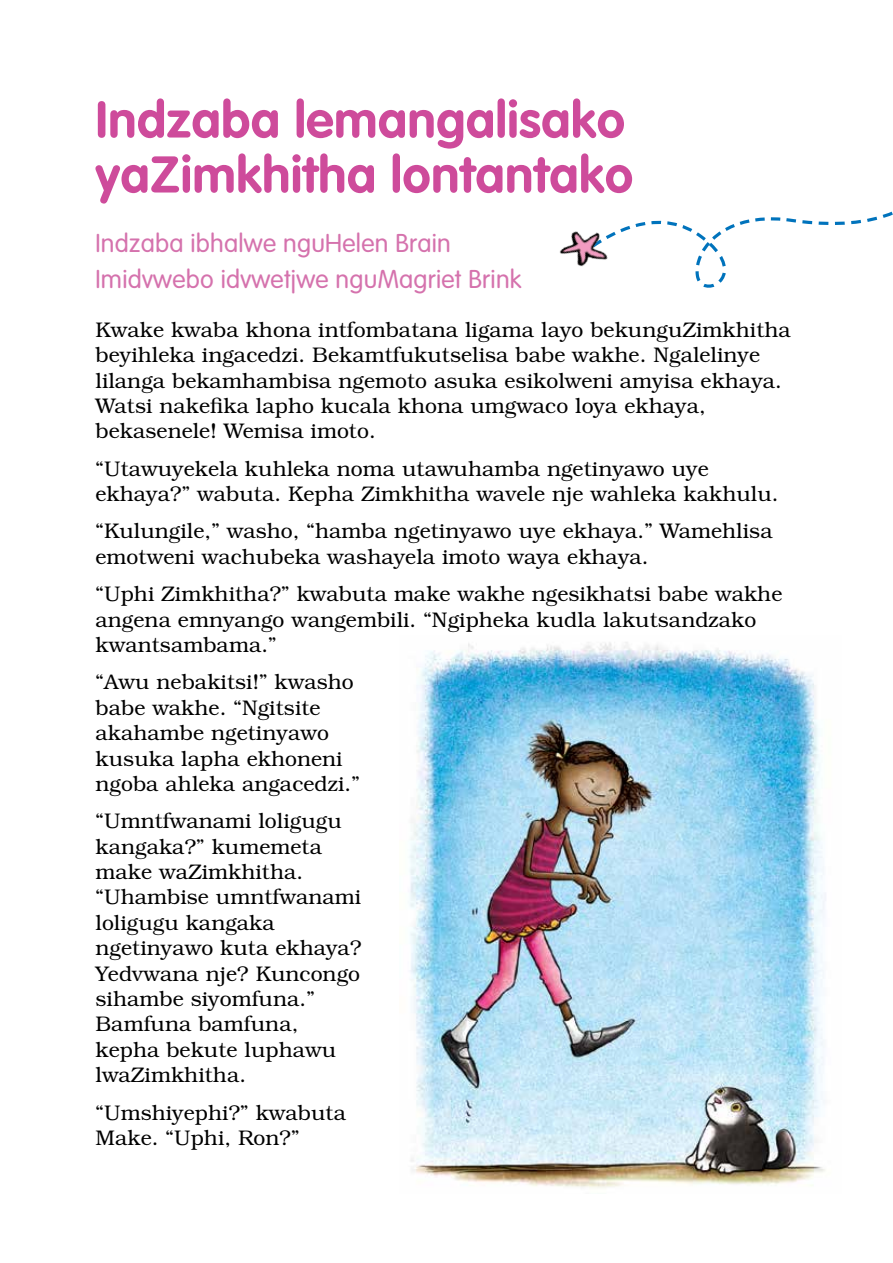
<style>
.page{position:relative;width:893px;height:1263px;background:#fff}
.page>*{position:absolute;margin:0;border:0;box-sizing:border-box;transform-origin:0 0}
.t1{font:700 50.7px/54.9px "VAG Rounded Std";letter-spacing:.01em;color:#ce4b9b}
.t2{font:300 25.35px/35.5px "VAG Rounded Std";letter-spacing:.01em;color:#d572ad}
.t3{font:300 21.15px/25.3px "Bookman Std";letter-spacing:.005em;color:#000}
</style>
<div class="page">
<img style="left:409px;top:642px;width:417px;height:546px">
<svg style="left:620px;top:211px;width:273px;height:74px"></svg>
<img style="left:559px;top:231px;width:57px;height:36px">
<h1 class="t1" style="left:96px;top:94px;width:539px">Indzaba lemangalisako yaZimkhitha lontantako</h1>
<p class="t2" style="left:96px;top:226px;width:428px">Indzaba ibhalwe nguHelen Brain<br>Imidvwebo idvwetjwe nguMagriet Brink</p>
<p class="t3" style="left:96px;top:317px;width:697px">Kwake kwaba khona intfombatana ligama layo bekunguZimkhitha beyihleka ingacedzi. Bekamtfukutselisa babe wakhe. Ngalelinye lilanga bekamhambisa ngemoto asuka esikolweni amyisa ekhaya.<br>Watsi nakefika lapho kucala khona umgwaco loya ekhaya, bekasenele! Wemisa imoto.</p>
<p class="t3" style="left:96px;top:456px;width:685px">“Utawuyekela kuhleka noma utawuhamba ngetinyawo uye ekhaya?” wabuta. Kepha Zimkhitha wavele nje wahleka kakhulu.</p>
<p class="t3" style="left:96px;top:519px;width:678px">“Kulungile,” washo, “hamba ngetinyawo uye ekhaya.” Wamehlisa emotweni wachubeka washayela imoto waya ekhaya.</p>
<p class="t3" style="left:96px;top:582px;width:688px">“Uphi Zimkhitha?” kwabuta make wakhe ngesikhatsi babe wakhe angena emnyango wangembili. “Ngipheka kudla lakutsandzako kwantsambama.”</p>
<p class="t3" style="left:96px;top:670px;width:266px">“Awu nebakitsi!” kwasho babe wakhe. “Ngitsite akahambe ngetinyawo kusuka lapha ekhoneni ngoba ahleka angacedzi.”</p>
<p class="t3" style="left:96px;top:809px;width:267px">“Umntfwanami loligugu kangaka?” kumemeta make waZimkhitha. “Uhambise umntfwanami loligugu kangaka ngetinyawo kuta ekhaya?<br>Yedvwana nje? Kuncongo sihambe siyomfuna.”<br>Bamfuna bamfuna, kepha bekute luphawu lwaZimkhitha.</p>
<p class="t3" style="left:96px;top:1100px;width:252px">“Umshiyephi?” kwabuta<br>Make. “Uphi, Ron?”</p>
</div>
